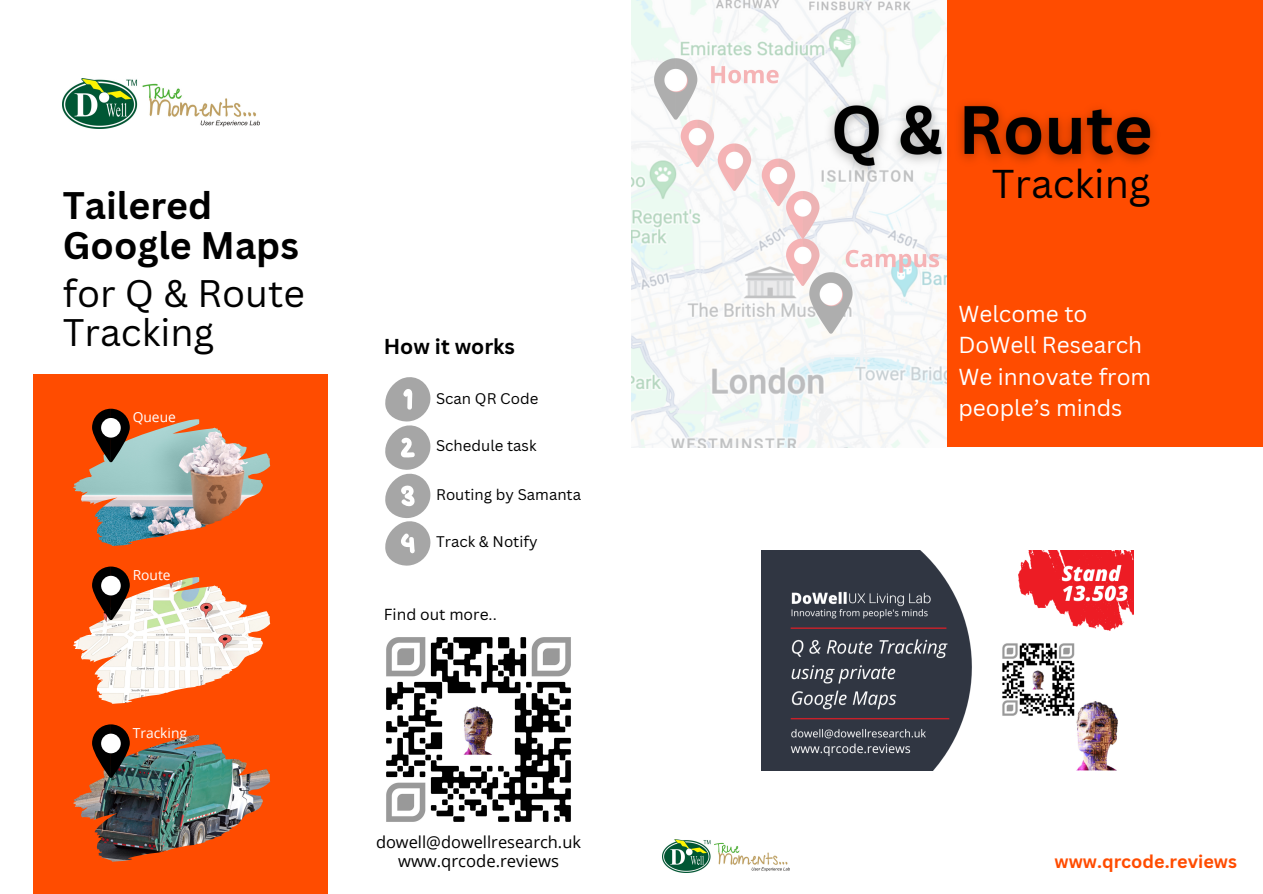
<style>
.page{position:relative;width:1263px;height:894px;background:#fff}
.page>*{position:absolute;margin:0;border:0;box-sizing:border-box;transform-origin:0 0}
.t1{font:39.15px "Canva Sans";color:#000}
.t2{font:700 37.35px/39.6px "Canva Sans";color:#000}
.t3{font:37.35px/39.5px "Canva Sans";color:#000}
.t4{font:22.5px/31.5px "Canva Sans";color:#fff}
.t5{font:700 21px "Canva Sans";color:#000}
.t6{font:700 18px "Canva Sans";color:#ff4c00}
.t7{font:16.65px "Open Sans";color:#000}
.t8{font:16.5px "Open Sans";color:#000}
.t9{font:15.6px "Canva Sans";color:#000}
.t10{font:15px "Canva Sans";color:#000}
.t11{font:13.8px "Open Sans";color:#fff}
</style>
<div class="page">
<img style="left:631px;top:0;width:317px;height:447px">
<div style="left:947px;top:0;width:316px;height:446px;background:#ff4c00"></div>
<img style="left:761px;top:550px;width:372px;height:220px">
<img style="left:663px;top:839px;width:127px;height:33px">
<div style="left:34px;top:374px;width:294px;height:519px;background:#ff4c00"></div>
<img style="left:73px;top:419px;width:197px;height:127px">
<svg style="left:92px;top:408px;width:38px;height:54px"></svg>
<div style="left:101px;top:418px;width:20px;height:19px;background:#fff;border-radius:50%"></div>
<img style="left:73px;top:577px;width:197px;height:126px">
<svg style="left:92px;top:566px;width:38px;height:54px"></svg>
<div style="left:101px;top:575px;width:20px;height:20px;background:#fff;border-radius:50%"></div>
<img style="left:73px;top:735px;width:197px;height:126px">
<svg style="left:92px;top:724px;width:38px;height:53px"></svg>
<div style="left:101px;top:733px;width:20px;height:20px;background:#fff;border-radius:50%"></div>
<img style="left:63px;top:78px;width:197px;height:51px">
<img style="left:386px;top:637px;width:185px;height:185px">
<svg style="left:385px;top:377px;width:45px;height:189px"></svg>
<img style="left:818px;top:83px;width:337px;height:103px">
<h4 class="t2" style="left:63px;top:185px;width:238px">Tailered<br>Google Maps</h4>
<p class="t3" style="left:63px;top:272px;width:244px">for Q &amp; Route<br>Tracking</p>
<p class="t11" style="left:133px;top:407px;width:45px">Queue</p>
<p class="t11" style="left:133px;top:565px;width:39px">Route</p>
<p class="t11" style="left:133px;top:722px;width:56px">Tracking</p>
<p class="t5" style="left:384px;top:331px;width:133px">How it works</p>
<h3 class="t10" style="left:436px;top:388px;width:104px">Scan QR Code</h3>
<p class="t10" style="left:436px;top:435px;width:102px">Schedule task</p>
<p class="t10" style="left:436px;top:483px;width:147px">Routing by Samanta</p>
<p class="t10" style="left:436px;top:531px;width:103px">Track &amp; Notify</p>
<p class="t9" style="left:384px;top:603px;width:114px">Find out more..</p>
<h5 class="t8" style="left:376px;top:830px;width:207px">dowell@dowellresearch.uk</h5>
<p class="t7" style="left:398px;top:849px;width:162px">www.qrcode.reviews</p>
<p class="t1" style="left:992px;top:156px;width:160px">Tracking</p>
<p class="t4" style="left:958px;top:297px;width:194px">Welcome to<br>DoWell Research<br>We innovate from people’s minds</p>
<p class="t6" style="left:1055px;top:849px;width:184px">www.qrcode.reviews</p>
</div>
